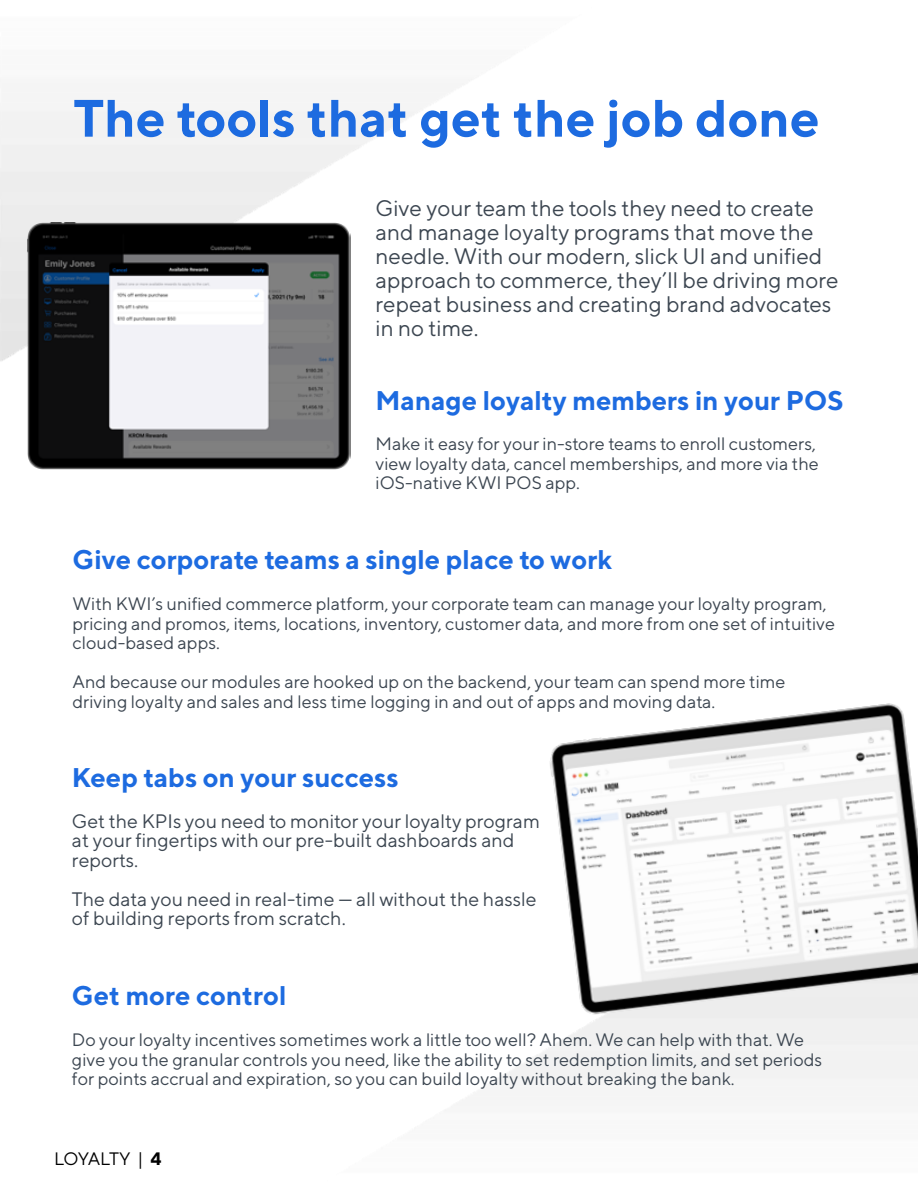
<style>
.page{position:relative;width:918px;height:1188px;background:#fff}
.page>*{position:absolute;margin:0;border:0;box-sizing:border-box;transform-origin:0 0}
.t1{font:700 52.5px "TT Norms";color:#1d6be0}
.t2{font:700 27px "TT Norms";color:#1d6be0}
.t3{font:22.5px/24px "TT Norms";color:#3c4651}
.t4{font:19.5px/19.5px "TT Norms";color:#3c4651}
.t5{font:18px/19.5px "TT Norms";color:#3c4651}
.t6{font:18px "TT Norms";letter-spacing:-.04em;color:#000}
.s1{font-weight:700}
</style>
<div class="page">
<img style="left:27px;top:222px;width:323px;height:248px">
<img style="left:502px;top:703px;width:416px;height:377px">
<h1 class="t1" style="left:73px;top:85px;width:748px">The tools that get the job done</h1>
<p class="t3" style="left:376px;top:196px;width:465px">Give your team the tools they need to create and manage loyalty programs that move the needle. With our modern, slick UI and unified approach to commerce, they’ll be driving more repeat business and creating brand advocates in no time.</p>
<h2 class="t2" style="left:376px;top:383px;width:470px">Manage loyalty members in your POS</h2>
<p class="t5" style="left:376px;top:434px;width:445px">Make it easy for your in-store teams to enroll customers, view loyalty data, cancel memberships, and more via the iOS-native KWI POS app.</p>
<h2 class="t2" style="left:72px;top:543px;width:541px">Give corporate teams a single place to work</h2>
<p class="t5" style="left:72px;top:594px;width:764px">With KWI’s unified commerce platform, your corporate team can manage your loyalty program, pricing and promos, items, locations, inventory, customer data, and more from one set of intuitive cloud-based apps.</p>
<p class="t5" style="left:72px;top:672px;width:715px">And because our modules are hooked up on the backend, your team can spend more time driving loyalty and sales and less time logging in and out of apps and moving data.</p>
<h2 class="t2" style="left:72px;top:761px;width:328px">Keep tabs on your success</h2>
<p class="t4" style="left:72px;top:811px;width:470px">Get the KPIs you need to monitor your loyalty program at your fingertips with our pre-built dashboards and reports.</p>
<p class="t4" style="left:72px;top:889px;width:466px">The data you need in real-time — all without the hassle of building reports from scratch.</p>
<h2 class="t2" style="left:72px;top:979px;width:216px">Get more control</h2>
<p class="t5" style="left:72px;top:1030px;width:752px">Do your loyalty incentives sometimes work a little too well? Ahem. We can help with that. We give you the granular controls you need, like the ability to set redemption limits, and set periods for points accrual and expiration, so you can build loyalty without breaking the bank.</p>
<p class="t6" style="left:54px;top:1147px;width:109px">LOYALTY | <span class="s1">4</span></p>
</div>
